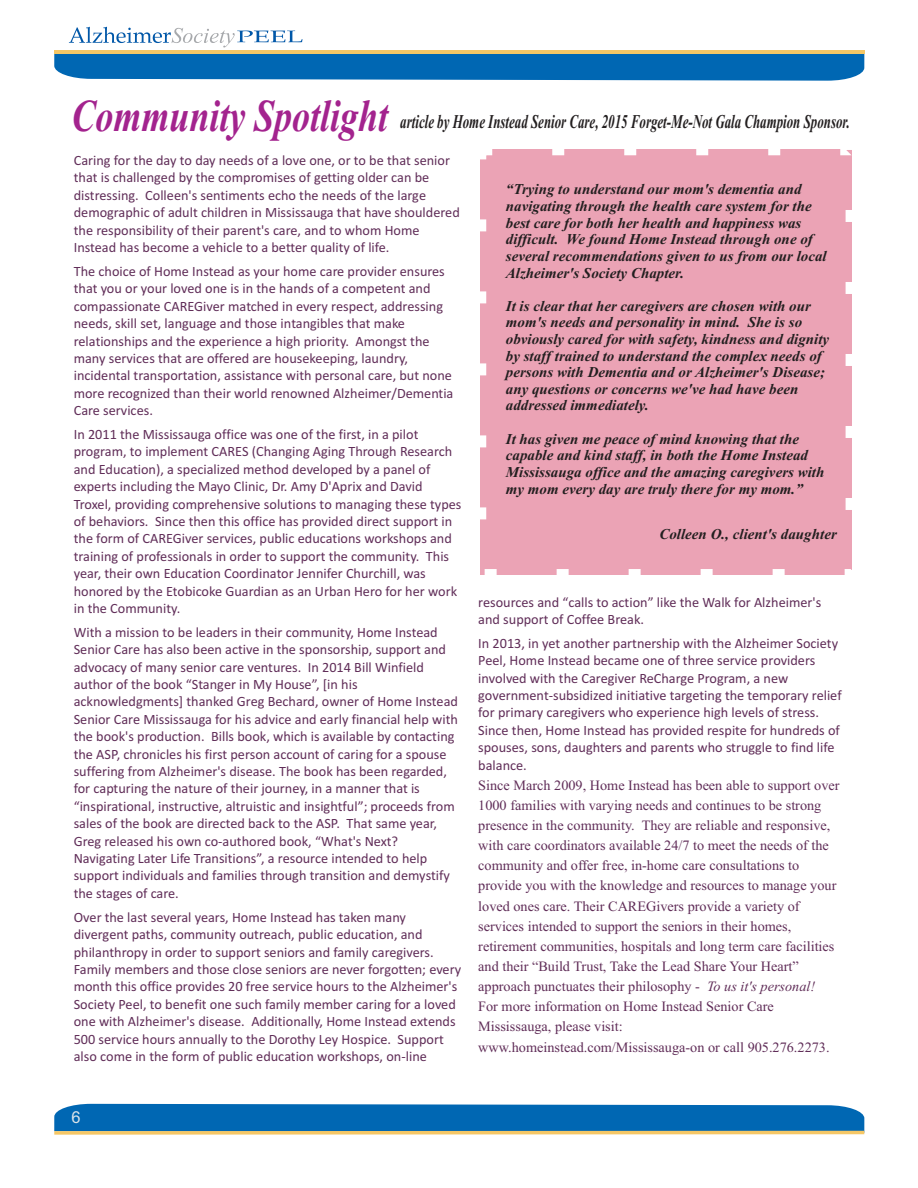
<style>
.page{position:relative;width:918px;height:1188px;background:#fff}
.page>*{position:absolute;margin:0;border:0;box-sizing:border-box;transform-origin:0 0}
.t1{font:italic 700 45.6px "Times New Roman";color:#a3238e;scale:.79 1}
.t2{font:700 21px "Arial";color:#fff}
.t3{font:italic 700 19.5px "Times New Roman";color:#231f20;scale:.66 1}
.t4{font:italic 700 15px/16.6px "Times New Roman";color:#231f20}
.t5{font:14.25px/17.4px "Calibri";color:#602d58}
.t6{font:14.25px/20.1px "Times New Roman";color:#602d58}
.s1{font-style:italic}
</style>
<div class="page">
<div style="left:480px;top:149px;width:372px;height:426px;background:#eba3b5"></div>
<svg style="left:54px;top:27px;width:810px;height:54px"></svg>
<hr style="left:54px;top:50px;width:810px;height:3px;background:#f5c766">
<div style="left:54px;top:1104px;width:810px;height:27px;background:#0067b3"></div>
<svg style="left:54px;top:1131px;width:810px;height:4px;background:#f5ce7b"></svg>
<h1 class="t1" style="left:71px;top:100px;width:403px">Community Spotlight</h1>
<h3 class="t3" style="left:400px;top:114px;width:683px">article by Home Instead Senior Care, 2015 Forget-Me-Not Gala Champion Sponsor.</h3>
<p class="t5" style="left:74px;top:153px;width:388px">Caring for the day to day needs of a love one, or to be that senior that is challenged by the compromises of getting older can be distressing. Colleen's sentiments echo the needs of the large demographic of adult children in Mississauga that have shouldered the responsibility of their parent's care, and to whom Home Instead has become a vehicle to a better quality of life.</p>
<p class="t5" style="left:74px;top:264px;width:381px">The choice of Home Instead as your home care provider ensures that you or your loved one is in the hands of a competent and compassionate CAREGiver matched in every respect, addressing needs, skill set, language and those intangibles that make relationships and the experience a high priority. Amongst the many services that are offered are housekeeping, laundry, incidental transportation, assistance with personal care, but none more recognized than their world renowned Alzheimer/Dementia Care services.</p>
<p class="t5" style="left:74px;top:427px;width:389px">In 2011 the Mississauga office was one of the first, in a pilot program, to implement CARES (Changing Aging Through Research and Education), a specialized method developed by a panel of experts including the Mayo Clinic, Dr. Amy D'Aprix and David Troxel, providing comprehensive solutions to managing these types of behaviors. Since then this office has provided direct support in the form of CAREGiver services, public educations workshops and training of professionals in order to support the community. This year, their own Education Coordinator Jennifer Churchill, was honored by the Etobicoke Guardian as an Urban Hero for her work in the Community.</p>
<p class="t5" style="left:74px;top:625px;width:386px">With a mission to be leaders in their community, Home Instead Senior Care has also been active in the sponsorship, support and advocacy of many senior care ventures. In 2014 Bill Winfield author of the book “Stanger in My House”, [in his acknowledgments] thanked Greg Bechard, owner of Home Instead Senior Care Mississauga for his advice and early financial help with the book's production. Bills book, which is available by contacting the ASP, chronicles his first person account of caring for a spouse suffering from Alzheimer's disease. The book has been regarded, for capturing the nature of their journey, in a manner that is “inspirational, instructive, altruistic and insightful”; proceeds from sales of the book are directed back to the ASP. That same year, Greg released his own co-authored book, “What's Next?<br>Navigating Later Life Transitions”, a resource intended to help support individuals and families through transition and demystify the stages of care.</p>
<p class="t5" style="left:74px;top:910px;width:389px">Over the last several years, Home Instead has taken many divergent paths, community outreach, public education, and philanthropy in order to support seniors and family caregivers.<br>Family members and those close seniors are never forgotten; every month this office provides 20 free service hours to the Alzheimer's Society Peel, to benefit one such family member caring for a loved one with Alzheimer's disease. Additionally, Home Instead extends 500 service hours annually to the Dorothy Ley Hospice. Support also come in the form of public education workshops, on-line</p>
<p class="t4" style="left:506px;top:183px;width:322px">“Trying to understand our mom's dementia and navigating through the health care system for the best care for both her health and happiness was difficult. We found Home Instead through one of several recommendations given to us from our local Alzheimer's Society Chapter.</p>
<p class="t4" style="left:506px;top:299px;width:325px">It is clear that her caregivers are chosen with our mom's needs and personality in mind. She is so obviously cared for with safety, kindness and dignity by staff trained to understand the complex needs of persons with Dementia and or Alzheimer's Disease; any questions or concerns we've had have been addressed immediately.</p>
<p class="t4" style="left:506px;top:432px;width:320px">It has given me peace of mind knowing that the capable and kind staff, in both the Home Instead Mississauga office and the amazing caregivers with my mom every day are truly there for my mom.”</p>
<p class="t4" style="left:659px;top:527px;width:179px">Colleen O., client's daughter</p>
<p class="t5" style="left:478px;top:594px;width:344px">resources and “calls to action” like the Walk for Alzheimer's and support of Coffee Break.</p>
<p class="t5" style="left:478px;top:636px;width:365px">In 2013, in yet another partnership with the Alzheimer Society Peel, Home Instead became one of three service providers involved with the Caregiver ReCharge Program, a new government-subsidized initiative targeting the temporary relief for primary caregivers who experience high levels of stress.<br>Since then, Home Instead has provided respite for hundreds of spouses, sons, daughters and parents who struggle to find life balance.</p>
<p class="t6" style="left:478px;top:776px;width:363px">Since March 2009, Home Instead has been able to support over 1000 families with varying needs and continues to be strong presence in the community. They are reliable and responsive, with care coordinators available 24/7 to meet the needs of the community and offer free, in-home care consultations to provide you with the knowledge and resources to manage your loved ones care. Their CAREGivers provide a variety of services intended to support the seniors in their homes, retirement communities, hospitals and long term care facilities and their “Build Trust, Take the Lead Share Your Heart” approach punctuates their philosophy - <span class="s1">To us it's personal!<br></span>For more information on Home Instead Senior Care Mississauga, please visit: www.homeinstead.com/Mississauga-on or call 905.276.2273.</p>
<h2 class="t2" style="left:66px;top:1112px;width:16px">6<sup>6</sup></h2>
</div>
